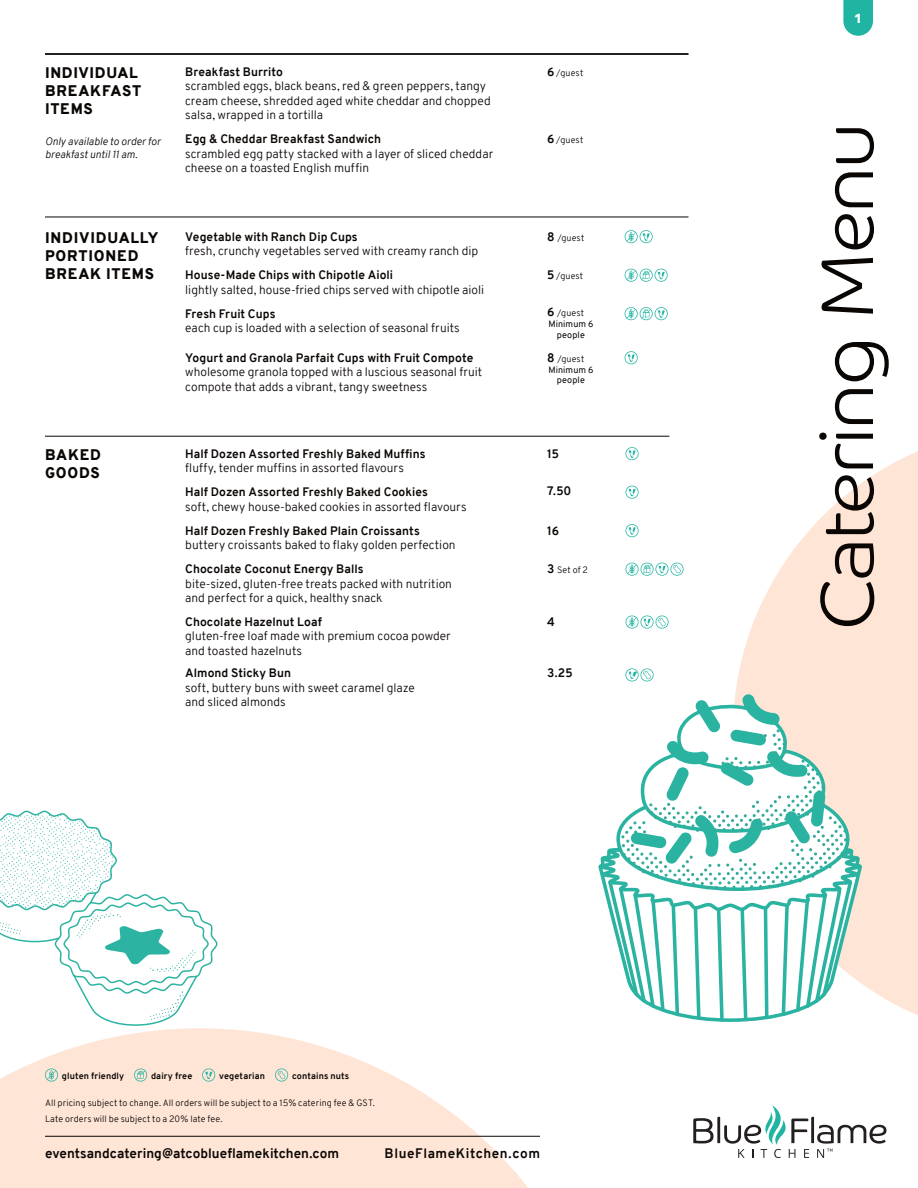
<style>
.page{position:relative;width:918px;height:1188px;background:#fff}
.page>*{position:absolute;margin:0;border:0;box-sizing:border-box;transform-origin:0 0}
.t1{font:300 75px "Co Headline";color:#0a0604}
.t2{font:900 15px/18px "Overpass";letter-spacing:.05em;color:#0a0604}
.t3{font:700 13.5px "Overpass";letter-spacing:.005em;color:#0a0604}
.t4{font:700 13.5px "Overpass";letter-spacing:.045em;color:#0a0604}
.t5{font:700 13.5px "Co Headline";color:#fff}
.t6{font:300 12px/14.4px "Overpass";letter-spacing:.005em;color:#0a0604}
.t7{font:700 12px "Overpass";letter-spacing:.005em;color:#0a0604}
.t8{font:italic 300 10.5px/12.6px "Overpass";letter-spacing:.005em;color:#0a0604}
.t9{font:300 9px/15.3px "Overpass";letter-spacing:.015em;color:#0a0604}
.t10{font:700 9px "Overpass";letter-spacing:.015em;color:#0a0604}
.t11{font:9px "Overpass";letter-spacing:.01em;color:#0a0604}
.s1{font-weight:700;font-size:12px}
</style>
<div class="page">
<svg style="left:735px;top:451px;width:183px;height:565px;fill:#fee5d6"></svg>
<svg style="left:0;top:1028px;width:540px;height:160px;fill:#fee5d6"></svg>
<svg style="left:598px;top:691px;width:266px;height:331px"></svg>
<svg style="left:0;top:811px;width:217px;height:215px"></svg>
<svg style="left:693px;top:1105px;width:193px;height:53px"></svg>
<hr style="left:45px;top:1136px;width:495px;height:1px;background:#0a0604">
<svg style="left:843px;top:0;width:30px;height:36px"></svg>
<svg style="left:44px;top:1068px;width:15px;height:14px"></svg>
<svg style="left:133px;top:1068px;width:15px;height:14px"></svg>
<svg style="left:202px;top:1068px;width:14px;height:14px"></svg>
<svg style="left:274px;top:1068px;width:14px;height:14px"></svg>
<hr style="left:45px;top:54px;width:643px;height:1px;background:#0a0604">
<hr style="left:45px;top:217px;width:643px;height:1px;background:#0a0604">
<svg style="left:624px;top:230px;width:29px;height:13px"></svg>
<svg style="left:624px;top:268px;width:44px;height:14px"></svg>
<svg style="left:624px;top:307px;width:44px;height:13px"></svg>
<svg style="left:625px;top:351px;width:13px;height:13px"></svg>
<hr style="left:45px;top:436px;width:624px;height:1px;background:#0a0604">
<svg style="left:625px;top:447px;width:14px;height:13px"></svg>
<svg style="left:625px;top:485px;width:14px;height:14px"></svg>
<svg style="left:625px;top:524px;width:14px;height:13px"></svg>
<svg style="left:625px;top:562px;width:59px;height:14px"></svg>
<svg style="left:625px;top:615px;width:44px;height:14px"></svg>
<svg style="left:625px;top:668px;width:29px;height:13px"></svg>
<hr style="left:45px;top:53px;width:643px;height:1px;background:#0a0604">
<p class="t5" style="left:855px;top:11px;width:8px">1</p>
<p class="t2" style="left:45px;top:64px;width:98px">INDIVIDUAL<br>BREAKFAST<br>ITEMS</p>
<p class="t8" style="left:45px;top:135px;width:117px">Only available to order for breakfast until 11 am.</p>
<p class="t7" style="left:185px;top:63px;width:99px">Breakfast Burrito</p>
<p class="t6" style="left:185px;top:79px;width:307px">scrambled eggs, black beans, red &amp; green peppers, tangy cream cheese, shredded aged white cheddar and chopped salsa, wrapped in a tortilla</p>
<p class="t7" style="left:185px;top:130px;width:197px">Egg &amp; Cheddar Breakfast Sandwich</p>
<p class="t6" style="left:185px;top:146px;width:309px">scrambled egg patty stacked with a layer of sliced cheddar cheese on a toasted English muffin</p>
<p class="t9" style="left:547px;top:65px;width:38px"><span class="s1">6</span> /guest</p>
<p class="t9" style="left:547px;top:132px;width:38px"><span class="s1">6</span> /guest</p>
<p class="t2" style="left:45px;top:229px;width:115px">INDIVIDUALLY<br>PORTIONED<br>BREAK ITEMS</p>
<p class="t7" style="left:185px;top:228px;width:174px">Vegetable with Ranch Dip Cups</p>
<p class="t6" style="left:185px;top:244px;width:295px">fresh, crunchy vegetables served with creamy ranch dip</p>
<p class="t7" style="left:185px;top:266px;width:209px">House-Made Chips with Chipotle Aioli</p>
<p class="t6" style="left:185px;top:282px;width:300px">lightly salted, house-fried chips served with chipotle aioli</p>
<p class="t9" style="left:547px;top:230px;width:39px"><span class="s1">8</span> /guest</p>
<p class="t9" style="left:547px;top:268px;width:38px"><span class="s1">5</span> /guest</p>
<p class="t7" style="left:185px;top:305px;width:92px">Fresh Fruit Cups</p>
<p class="t6" style="left:185px;top:321px;width:276px">each cup is loaded with a selection of seasonal fruits</p>
<p class="t9" style="left:547px;top:305px;width:38px"><span class="s1">6</span> /guest</p>
<p class="t11" style="left:548px;top:317px;width:47px">Minimum 6</p>
<p class="t11" style="left:557px;top:328px;width:29px">people</p>
<p class="t7" style="left:185px;top:349px;width:290px">Yogurt and Granola Parfait Cups with Fruit Compote</p>
<p class="t6" style="left:185px;top:365px;width:299px">wholesome granola topped with a luscious seasonal fruit compote that adds a vibrant, tangy sweetness</p>
<p class="t9" style="left:547px;top:351px;width:39px"><span class="s1">8</span> /guest</p>
<p class="t11" style="left:548px;top:363px;width:47px">Minimum 6</p>
<p class="t11" style="left:557px;top:374px;width:29px">people</p>
<p class="t2" style="left:45px;top:446px;width:57px">BAKED<br>GOODS</p>
<p class="t7" style="left:185px;top:445px;width:242px">Half Dozen Assorted Freshly Baked Muffins</p>
<p class="t6" style="left:185px;top:461px;width:220px">fluffy, tender muffins in assorted flavours</p>
<p class="t7" style="left:547px;top:445px;width:13px">15</p>
<p class="t7" style="left:185px;top:483px;width:244px">Half Dozen Assorted Freshly Baked Cookies</p>
<p class="t6" style="left:185px;top:499px;width:283px">soft, chewy house-baked cookies in assorted flavours</p>
<p class="t7" style="left:547px;top:482px;width:26px">7.50</p>
<p class="t7" style="left:185px;top:522px;width:236px">Half Dozen Freshly Baked Plain Croissants</p>
<p class="t6" style="left:185px;top:538px;width:272px">buttery croissants baked to flaky golden perfection</p>
<p class="t7" style="left:547px;top:522px;width:13px">16</p>
<p class="t7" style="left:185px;top:560px;width:180px">Chocolate Coconut Energy Balls</p>
<p class="t6" style="left:185px;top:576px;width:268px">bite-sized, gluten-free treats packed with nutrition and perfect for a quick, healthy snack</p>
<p class="t9" style="left:547px;top:562px;width:42px"><span class="s1">3</span> Set of 2</p>
<p class="t7" style="left:185px;top:613px;width:138px">Chocolate Hazelnut Loaf</p>
<p class="t6" style="left:185px;top:629px;width:267px">gluten-free loaf made with premium cocoa powder and toasted hazelnuts</p>
<p class="t7" style="left:547px;top:613px;width:9px">4</p>
<p class="t1" style="left:776px;top:630px;width:508px;rotate:-90deg">Catering Menu</p>
<p class="t7" style="left:185px;top:665px;width:107px">Almond Sticky Bun</p>
<p class="t6" style="left:185px;top:680px;width:231px">soft, buttery buns with sweet caramel glaze</p>
<p class="t6" style="left:185px;top:695px;width:102px">and sliced almonds</p>
<p class="t7" style="left:547px;top:665px;width:27px">3.25</p>
<p class="t10" style="left:62px;top:1069px;width:64px">gluten friendly</p>
<p class="t10" style="left:151px;top:1069px;width:43px">dairy free</p>
<p class="t10" style="left:219px;top:1069px;width:47px">vegetarian</p>
<p class="t10" style="left:292px;top:1069px;width:59px">contains nuts</p>
<p class="t9" style="left:45px;top:1096px;width:331px">All pricing subject to change. All orders will be subject to a 15% catering fee &amp; GST.<br>Late orders will be subject to a 20% late fee.</p>
<p class="t3" style="left:45px;top:1144px;width:296px">eventsandcatering@atcoblueflamekitchen.com</p>
<p class="t4" style="left:385px;top:1144px;width:157px">BlueFlameKitchen.com</p>
</div>
